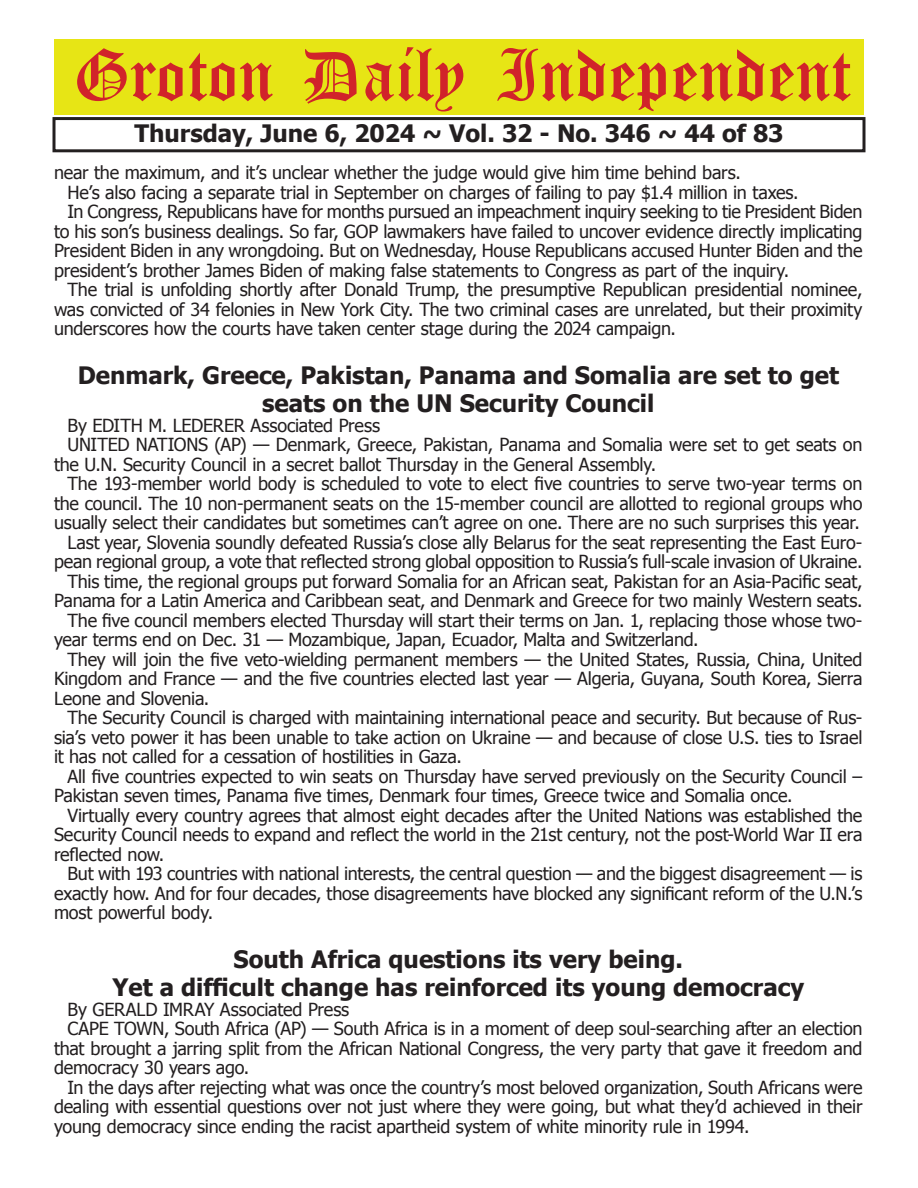
<style>
.page{position:relative;width:918px;height:1188px;background:#fff}
.page>*{position:absolute;margin:0;border:0;box-sizing:border-box;transform-origin:0 0}
.t1{font:54px "Old English Five";color:#d1232a}
.t2{font:700 24px/28.8px "Tahoma";color:#231f20;text-align:center}
.t3{font:18px "Tahoma";letter-spacing:-.01em;color:#231f20}
</style>
<div class="page">
<div style="left:52px;top:117px;width:814px;height:35px;border:3px solid #231f20"></div>
<div style="left:54px;top:40px;width:810px;height:75px;background:#e7e515"></div>
<h1 class="t1" style="left:73px;top:50px;width:779px">Groton Daily Independent</h1>
<h2 class="t2" style="left:135px;top:117px;width:651px">Thursday, June 6, 2024 ~ Vol. 32 - No. 346 ~ 44 of 83</h2>
<p class="t3" style="left:54px;top:161px;width:688px">near the maximum, and it’s unclear whether the judge would give him time behind bars.</p>
<p class="t3" style="left:68px;top:180px;width:733px">He’s also facing a separate trial in September on charges of failing to pay $1.4 million in taxes.</p>
<p class="t3" style="left:68px;top:200px;width:796px">In Congress, Republicans have for months pursued an impeachment inquiry seeking to tie President Biden</p>
<p class="t3" style="left:54px;top:219px;width:810px">to his son’s business dealings. So far, GOP lawmakers have failed to uncover evidence directly implicating</p>
<p class="t3" style="left:54px;top:239px;width:810px">President Biden in any wrongdoing. But on Wednesday, House Republicans accused Hunter Biden and the</p>
<p class="t3" style="left:54px;top:258px;width:737px">president’s brother James Biden of making false statements to Congress as part of the inquiry.</p>
<p class="t3" style="left:68px;top:278px;width:796px">The trial is unfolding shortly after Donald Trump, the presumptive Republican presidential nominee,</p>
<p class="t3" style="left:54px;top:297px;width:810px">was convicted of 34 felonies in New York City. The two criminal cases are unrelated, but their proximity</p>
<p class="t3" style="left:54px;top:317px;width:623px">underscores how the courts have taken center stage during the 2024 campaign.</p>
<h2 class="t2" style="left:78px;top:359px;width:763px">Denmark, Greece, Pakistan, Panama and Somalia are set to get seats on the UN Security Council</h2>
<p class="t3" style="left:68px;top:413px;width:314px">By EDITH M. LEDERER Associated Press</p>
<p class="t3" style="left:68px;top:433px;width:796px">UNITED NATIONS (AP) — Denmark, Greece, Pakistan, Panama and Somalia were set to get seats on</p>
<p class="t3" style="left:54px;top:452px;width:604px">the U.N. Security Council in a secret ballot Thursday in the General Assembly.</p>
<p class="t3" style="left:68px;top:472px;width:796px">The 193-member world body is scheduled to vote to elect five countries to serve two-year terms on</p>
<p class="t3" style="left:54px;top:491px;width:810px">the council. The 10 non-permanent seats on the 15-member council are allotted to regional groups who</p>
<p class="t3" style="left:54px;top:511px;width:807px">usually select their candidates but sometimes can’t agree on one. There are no such surprises this year.</p>
<p class="t3" style="left:68px;top:530px;width:796px">Last year, Slovenia soundly defeated Russia’s close ally Belarus for the seat representing the East Euro-</p>
<p class="t3" style="left:54px;top:550px;width:810px">pean regional group, a vote that reflected strong global opposition to Russia’s full-scale invasion of Ukraine.</p>
<p class="t3" style="left:68px;top:569px;width:797px">This time, the regional groups put forward Somalia for an African seat, Pakistan for an Asia-Pacific seat,</p>
<p class="t3" style="left:54px;top:589px;width:810px">Panama for a Latin America and Caribbean seat, and Denmark and Greece for two mainly Western seats.</p>
<p class="t3" style="left:68px;top:608px;width:796px">The five council members elected Thursday will start their terms on Jan. 1, replacing those whose two-</p>
<p class="t3" style="left:54px;top:628px;width:646px">year terms end on Dec. 31 — Mozambique, Japan, Ecuador, Malta and Switzerland.</p>
<p class="t3" style="left:68px;top:647px;width:797px">They will join the five veto-wielding permanent members — the United States, Russia, China, United</p>
<p class="t3" style="left:54px;top:667px;width:810px">Kingdom and France — and the five countries elected last year — Algeria, Guyana, South Korea, Sierra</p>
<p class="t3" style="left:54px;top:686px;width:157px">Leone and Slovenia.</p>
<p class="t3" style="left:68px;top:706px;width:796px">The Security Council is charged with maintaining international peace and security. But because of Rus-</p>
<p class="t3" style="left:54px;top:725px;width:810px">sia’s veto power it has been unable to take action on Ukraine — and because of close U.S. ties to Israel</p>
<p class="t3" style="left:54px;top:745px;width:409px">it has not called for a cessation of hostilities in Gaza.</p>
<p class="t3" style="left:68px;top:764px;width:796px">All five countries expected to win seats on Thursday have served previously on the Security Council –</p>
<p class="t3" style="left:54px;top:784px;width:740px">Pakistan seven times, Panama five times, Denmark four times, Greece twice and Somalia once.</p>
<p class="t3" style="left:68px;top:803px;width:796px">Virtually every country agrees that almost eight decades after the United Nations was established the</p>
<p class="t3" style="left:54px;top:823px;width:810px">Security Council needs to expand and reflect the world in the 21st century, not the post-World War II era</p>
<p class="t3" style="left:54px;top:842px;width:112px">reflected now.</p>
<p class="t3" style="left:68px;top:862px;width:797px">But with 193 countries with national interests, the central question — and the biggest disagreement — is</p>
<p class="t3" style="left:54px;top:881px;width:810px">exactly how. And for four decades, those disagreements have blocked any significant reform of the U.N.’s</p>
<p class="t3" style="left:54px;top:901px;width:161px">most powerful body.</p>
<h2 class="t2" style="left:112px;top:943px;width:693px">South Africa questions its very being.<br>Yet a difficult change has reinforced its young democracy</h2>
<p class="t3" style="left:68px;top:997px;width:283px">By GERALD IMRAY Associated Press</p>
<p class="t3" style="left:68px;top:1017px;width:797px">CAPE TOWN, South Africa (AP) — South Africa is in a moment of deep soul-searching after an election</p>
<p class="t3" style="left:54px;top:1036px;width:810px">that brought a jarring split from the African National Congress, the very party that gave it freedom and</p>
<p class="t3" style="left:54px;top:1056px;width:197px">democracy 30 years ago.</p>
<p class="t3" style="left:68px;top:1075px;width:797px">In the days after rejecting what was once the country’s most beloved organization, South Africans were</p>
<p class="t3" style="left:54px;top:1095px;width:810px">dealing with essential questions over not just where they were going, but what they’d achieved in their</p>
<p class="t3" style="left:54px;top:1114px;width:697px">young democracy since ending the racist apartheid system of white minority rule in 1994.</p>
</div>
